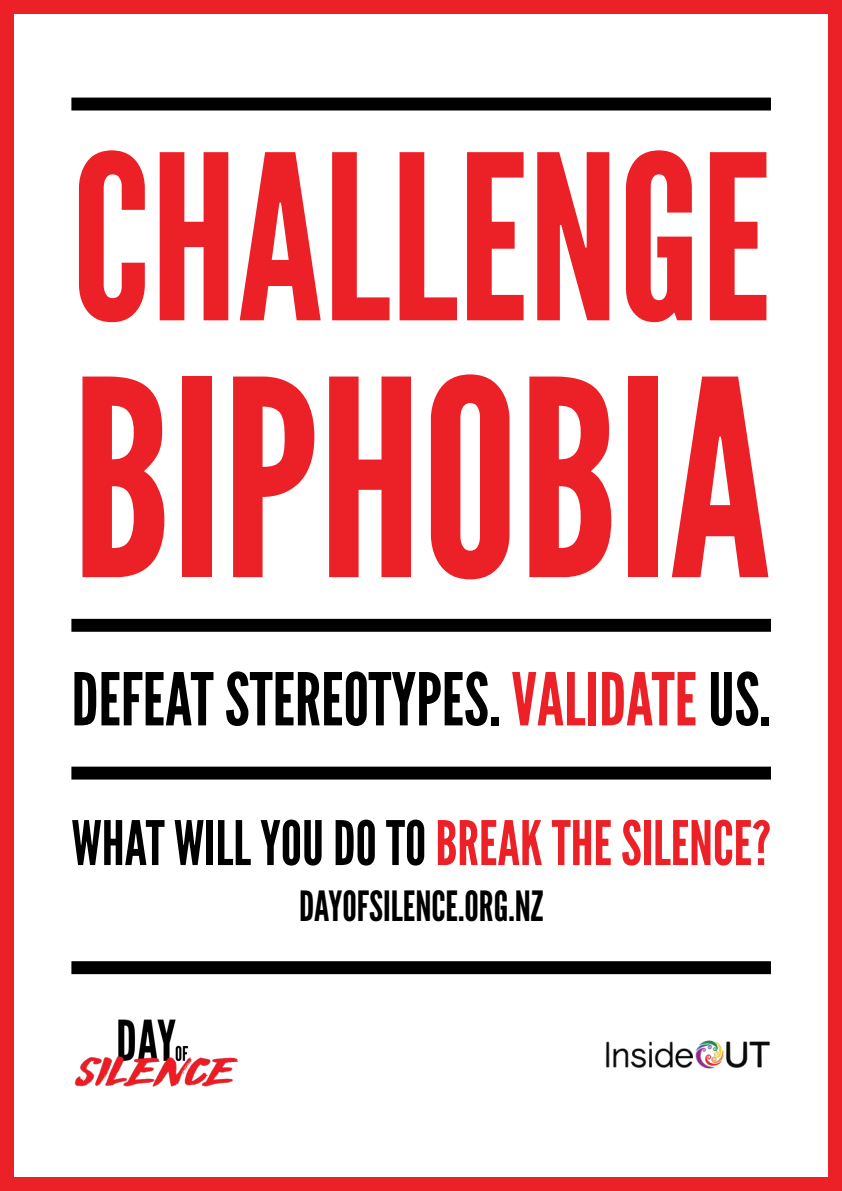
<style>
.page{position:relative;width:842px;height:1191px;background:#fff}
.page>*{position:absolute;margin:0;border:0;box-sizing:border-box;transform-origin:0 0}
.t1{font:272.8px "League Gothic";color:#ec2027}
.t2{font:228.7px "League Gothic";color:#ec2027}
.t3{font:72.6px "League Gothic";color:#000}
.t4{font:61.2px "League Gothic";color:#ec2027}
.t5{font:41.6px "League Gothic";color:#000}
.s1{color:#ec2027}
.s2{color:#000}
</style>
<div class="page">
<div style="left:71px;top:98px;width:700px;height:12px;background:#000"></div>
<div style="left:71px;top:619px;width:700px;height:13px;background:#000"></div>
<div style="left:71px;top:766px;width:700px;height:13px;background:#000"></div>
<div style="left:71px;top:961px;width:700px;height:13px;background:#000"></div>
<img style="left:74px;top:1019px;width:164px;height:68px">
<img style="left:605px;top:1040px;width:166px;height:29px">
<div style="left:828px;top:0;width:14px;height:1191px;background:#ec2027"></div>
<div style="left:0;top:0;width:13px;height:1191px;background:#ec2027"></div>
<div style="left:0;top:0;width:842px;height:13px;background:#ec2027"></div>
<div style="left:0;top:1177px;width:842px;height:14px;background:#ec2027"></div>
<h2 class="t2" style="left:71px;top:102px;width:701px">CHALLENGE</h2>
<h1 class="t1" style="left:72px;top:317px;width:701px">BIPHOBIA</h1>
<p class="t3" style="left:72px;top:656px;width:701px">DEFEAT STEREOTYPES. <span class="s1">VALIDATE</span> US.</p>
<p class="t4" style="left:71px;top:806px;width:701px"><span class="s2">WHAT WILL YOU DO TO</span> BREAK THE SILENCE?</p>
<p class="t5" style="left:299px;top:881px;width:246px">DAYOFSILENCE.ORG.NZ</p>
</div>
